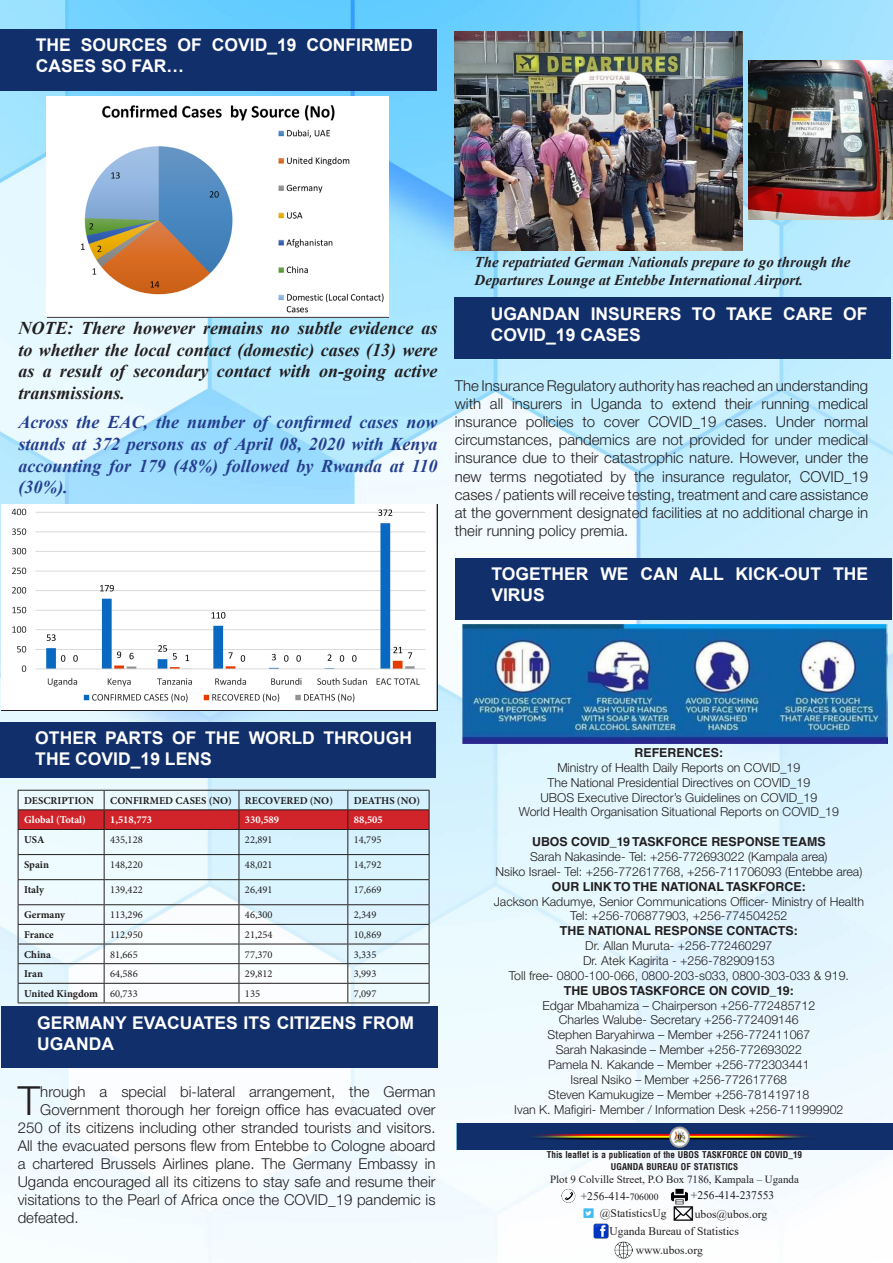
<style>
.page{position:relative;width:893px;height:1263px;background:#fff}
.page>*{position:absolute;margin:0;border:0;box-sizing:border-box;transform-origin:0 0}
.t1{font:300 40.2px "Helvetica Neue LT Std";color:#231f20}
.t2{font:italic 700 18px/21.6px "Times New Roman";color:#231f20;text-align:justify}
.t3{font:italic 700 18px/21.6px "Times New Roman";color:#253f8e;text-align:justify}
.t4{font:700 17.55px/21px "Arial";color:#fff}
.t5{font:300 15px/18px "Helvetica Neue LT Std";color:#231f20;text-align:justify}
.t6{font:italic 700 15px/18px "Times New Roman";color:#231f20}
.t7{font:300 12.45px "Helvetica Neue LT Std";color:#231f20}
.t8{font:700 12.45px "Helvetica LT Std";color:#231f20}
.t9{font:11.55px "Times New Roman";color:#231f20}
.t10{font:10.95px "Times New Roman";color:#231f20}
.t11{font:10.5px "Minion Pro";color:#231f20}
.t12{font:700 10.5px "Minion Pro";color:#231f20}
.t13{font:700 10.5px "Minion Pro";color:#fff}
.t14{font:700 9.15px "Arena Condensed";color:#231f20}
.s1{font-size:9.6px}
</style>
<div class="page">
<img style="left:0;top:0;width:893px;height:1263px">
<img style="left:456px;top:1124px;width:437px;height:25px">
<div style="left:0;top:722px;width:436px;height:55px;background:#112f6b"></div>
<div style="left:0;top:29px;width:436px;height:61px;background:#112f6b"></div>
<div style="left:1px;top:1006px;width:436px;height:62px;background:#112f6b"></div>
<div style="left:455px;top:298px;width:436px;height:61px;background:#112f6b"></div>
<div style="left:455px;top:558px;width:437px;height:61px;background:#112f6b"></div>
<img style="left:1px;top:504px;width:436px;height:206px">
<img style="left:47px;top:97px;width:341px;height:221px">
<svg style="left:18px;top:790px;width:412px;height:212px"></svg>
<hr style="left:18px;top:1002px;width:86px;height:1px;background:#231f20">
<hr style="left:104px;top:1002px;width:135px;height:1px;background:#231f20">
<hr style="left:239px;top:1002px;width:109px;height:1px;background:#231f20">
<hr style="left:348px;top:1002px;width:81px;height:1px;background:#231f20">
<img style="left:748px;top:61px;width:145px;height:159px">
<img style="left:455px;top:31px;width:287px;height:220px">
<img style="left:459px;top:621px;width:428px;height:122px">
<img style="left:593px;top:1223px;width:16px;height:15px">
<img style="left:615px;top:1241px;width:17px;height:18px">
<img style="left:581px;top:1205px;width:15px;height:16px">
<img style="left:673px;top:1205px;width:20px;height:16px">
<img style="left:561px;top:1188px;width:15px;height:15px">
<img style="left:671px;top:1188px;width:16px;height:16px">
<p class="t4" style="left:36px;top:35px;width:378px">THE SOURCES OF COVID_19 CONFIRMED<br>CASES SO FAR…</p>
<p class="t2" style="left:18px;top:317px;width:421px">NOTE: There however remains no subtle evidence as to whether the local contact (domestic) cases (13) were as a result of secondary contact with on-going active transmissions.</p>
<p class="t3" style="left:18px;top:411px;width:421px">Across the EAC, the number of confirmed cases now stands at 372 persons as of April 08, 2020 with Kenya accounting for 179 (48%) followed by Rwanda at 110 (30%).</p>
<p class="t6" style="left:475px;top:252px;width:377px">The repatriated German Nationals prepare to go through the<br>Departures Lounge at Entebbe International Airport.</p>
<p class="t4" style="left:491px;top:304px;width:378px">UGANDAN INSURERS TO TAKE CARE OF<br>COVID_19 CASES</p>
<p class="t5" style="left:455px;top:377px;width:415px">The Insurance Regulatory authority has reached an understanding with all insurers in Uganda to extend their running medical insurance policies to cover COVID_19 cases. Under normal circumstances, pandemics are not provided for under medical insurance due to their catastrophic nature. However, under the new terms negotiated by the insurance regulator, COVID_19 cases / patients will receive testing, treatment and care assistance at the government designated facilities at no additional charge in their running policy premia.</p>
<p class="t4" style="left:491px;top:564px;width:378px">TOGETHER WE CAN ALL KICK-OUT THE<br>VIRUS</p>
<p class="t4" style="left:35px;top:728px;width:378px">OTHER PARTS OF THE WORLD THROUGH<br>THE COVID_19 LENS</p>
<p class="t12" style="left:24px;top:793px;width:71px">DESCRIPTION</p>
<p class="t12" style="left:110px;top:793px;width:123px">CONFIRMED CASES (NO)</p>
<p class="t12" style="left:245px;top:793px;width:90px">RECOVERED (NO)</p>
<p class="t12" style="left:354px;top:793px;width:68px">DEATHS (NO)</p>
<p class="t13" style="left:24px;top:813px;width:63px">Global (Total)</p>
<p class="t13" style="left:110px;top:813px;width:44px">1,518,773</p>
<p class="t13" style="left:245px;top:813px;width:36px">330,589</p>
<p class="t13" style="left:354px;top:813px;width:30px">88,505</p>
<p class="t12" style="left:24px;top:832px;width:22px">USA</p>
<p class="t11" style="left:110px;top:833px;width:34px">435,128</p>
<p class="t11" style="left:245px;top:833px;width:29px">22,891</p>
<p class="t11" style="left:354px;top:833px;width:29px">14,795</p>
<p class="t12" style="left:24px;top:857px;width:26px">Spain</p>
<p class="t11" style="left:110px;top:858px;width:34px">148,220</p>
<p class="t11" style="left:245px;top:858px;width:29px">48,021</p>
<p class="t11" style="left:354px;top:858px;width:29px">14,792</p>
<p class="t12" style="left:24px;top:882px;width:21px">Italy</p>
<p class="t11" style="left:110px;top:883px;width:34px">139,422</p>
<p class="t11" style="left:245px;top:883px;width:29px">26,491</p>
<p class="t11" style="left:354px;top:883px;width:29px">17,669</p>
<p class="t12" style="left:24px;top:908px;width:42px">Germany</p>
<p class="t11" style="left:110px;top:908px;width:34px">113,296</p>
<p class="t11" style="left:245px;top:908px;width:29px">46,300</p>
<p class="t11" style="left:354px;top:908px;width:24px">2,349</p>
<p class="t12" style="left:24px;top:927px;width:31px">France</p>
<p class="t11" style="left:110px;top:928px;width:34px">112,950</p>
<p class="t11" style="left:245px;top:928px;width:29px">21,254</p>
<p class="t11" style="left:354px;top:928px;width:29px">10,869</p>
<p class="t12" style="left:24px;top:947px;width:28px">China</p>
<p class="t11" style="left:110px;top:947px;width:29px">81,665</p>
<p class="t11" style="left:245px;top:947px;width:29px">77,370</p>
<p class="t11" style="left:354px;top:947px;width:24px">3,335</p>
<p class="t12" style="left:24px;top:966px;width:20px">Iran</p>
<p class="t11" style="left:110px;top:967px;width:29px">64,586</p>
<p class="t11" style="left:245px;top:967px;width:29px">29,812</p>
<p class="t11" style="left:354px;top:967px;width:24px">3,993</p>
<p class="t12" style="left:24px;top:986px;width:76px">United Kingdom</p>
<p class="t11" style="left:110px;top:986px;width:29px">60,733</p>
<p class="t11" style="left:245px;top:986px;width:17px">135</p>
<p class="t11" style="left:354px;top:986px;width:24px">7,097</p>
<p class="t4" style="left:37px;top:1012px;width:378px">GERMANY EVACUATES ITS CITIZENS FROM<br>UGANDA</p>
<p class="t1" style="left:18px;top:1076px;width:24px">T</p>
<p class="t5" style="left:40px;top:1082px;width:397px">hrough a special bi-lateral arrangement, the German</p>
<p class="t5" style="left:40px;top:1100px;width:397px">Government thorough her foreign office has evacuated over</p>
<p class="t5" style="left:18px;top:1118px;width:419px">250 of its citizens including other stranded tourists and visitors.</p>
<p class="t5" style="left:18px;top:1136px;width:419px">All the evacuated persons flew from Entebbe to Cologne aboard</p>
<p class="t5" style="left:18px;top:1154px;width:419px">a chartered Brussels Airlines plane. The Germany Embassy in</p>
<p class="t5" style="left:18px;top:1172px;width:419px">Uganda encouraged all its citizens to stay safe and resume their</p>
<p class="t5" style="left:18px;top:1190px;width:419px">visitations to the Pearl of Africa once the COVID_19 pandemic is</p>
<p class="t5" style="left:18px;top:1208px;width:62px">defeated.</p>
<p class="t8" style="left:634px;top:745px;width:90px">REFERENCES:</p>
<p class="t7" style="left:557px;top:760px;width:245px">Ministry of Health Daily Reports on COVID_19</p>
<p class="t7" style="left:547px;top:775px;width:264px">The National Presidential Directives on COVID_19</p>
<p class="t7" style="left:540px;top:789px;width:278px">UBOS Executive Director’s Guidelines on COVID_19</p>
<p class="t7" style="left:519px;top:804px;width:322px">World Health Organisation Situational Reports on COVID_19</p>
<p class="t8" style="left:532px;top:834px;width:295px">UBOS COVID_19 TASKFORCE RESPONSE TEAMS</p>
<p class="t7" style="left:530px;top:849px;width:299px">Sarah Nakasinde- Tel: +256-772693022 (Kampala area)</p>
<p class="t7" style="left:495px;top:864px;width:368px">Nsiko Israel- Tel: +256-772617768, +256-711706093 (Entebbe area)</p>
<p class="t8" style="left:552px;top:879px;width:255px">OUR LINK TO THE NATIONAL TASKFORCE:</p>
<p class="t7" style="left:494px;top:893px;width:372px">Jackson Kadumye, Senior Communications Officer- Ministry of Health</p>
<p class="t7" style="left:570px;top:908px;width:219px">Tel: +256-706877903, +256-774504252</p>
<p class="t8" style="left:560px;top:923px;width:239px">THE NATIONAL RESPONSE CONTACTS:</p>
<p class="t7" style="left:585px;top:938px;width:189px">Dr. Allan Muruta- +256-772460297</p>
<p class="t7" style="left:583px;top:953px;width:193px">Dr. Atek Kagirita - +256-782909153</p>
<p class="t7" style="left:509px;top:968px;width:342px">Toll free- 0800-100-066, 0800-203-s033, 0800-303-033 &amp; 919.</p>
<p class="t8" style="left:564px;top:983px;width:232px">THE UBOS TASKFORCE ON COVID_19:</p>
<p class="t7" style="left:542px;top:997px;width:274px">Edgar Mbahamiza – Chairperson +256-772485712</p>
<p class="t7" style="left:559px;top:1012px;width:241px">Charles Walube- Secretary +256-772409146</p>
<p class="t7" style="left:547px;top:1027px;width:264px">Stephen Baryahirwa – Member +256-772411067</p>
<p class="t7" style="left:556px;top:1042px;width:248px">Sarah Nakasinde – Member +256-772693022</p>
<p class="t7" style="left:548px;top:1057px;width:263px">Pamela N. Kakande – Member +256-772303441</p>
<p class="t7" style="left:571px;top:1072px;width:218px">Isreal Nsiko – Member +256-772617768</p>
<p class="t7" style="left:548px;top:1086px;width:263px">Steven Kamukugize – Member +256-781419718</p>
<p class="t7" style="left:514px;top:1101px;width:331px">Ivan K. Mafigiri- Member / Information Desk +256-711999902</p>
<p class="t14" style="left:547px;top:1149px;width:257px">This leaflet is a publication of the UBOS TASKFORCE ON COVID_19</p>
<p class="t14" style="left:611px;top:1161px;width:129px">UGANDA BUREAU OF STATISTICS</p>
<p class="t10" style="left:550px;top:1172px;width:250px">Plot 9 Colville Street, P.O Box 7186, Kampala – Uganda</p>
<p class="t9" style="left:581px;top:1188px;width:79px">+256-414-<span class="s1">706000</span></p>
<p class="t9" style="left:691px;top:1187px;width:85px">+256-414-237553</p>
<p class="t9" style="left:600px;top:1205px;width:68px">@StatisticsUg</p>
<p class="t9" style="left:695px;top:1205px;width:74px">ubos@ubos.org</p>
<p class="t9" style="left:610px;top:1223px;width:131px">Uganda Bureau of Statistics</p>
<p class="t9" style="left:636px;top:1241px;width:69px">www.ubos.org</p>
</div>
